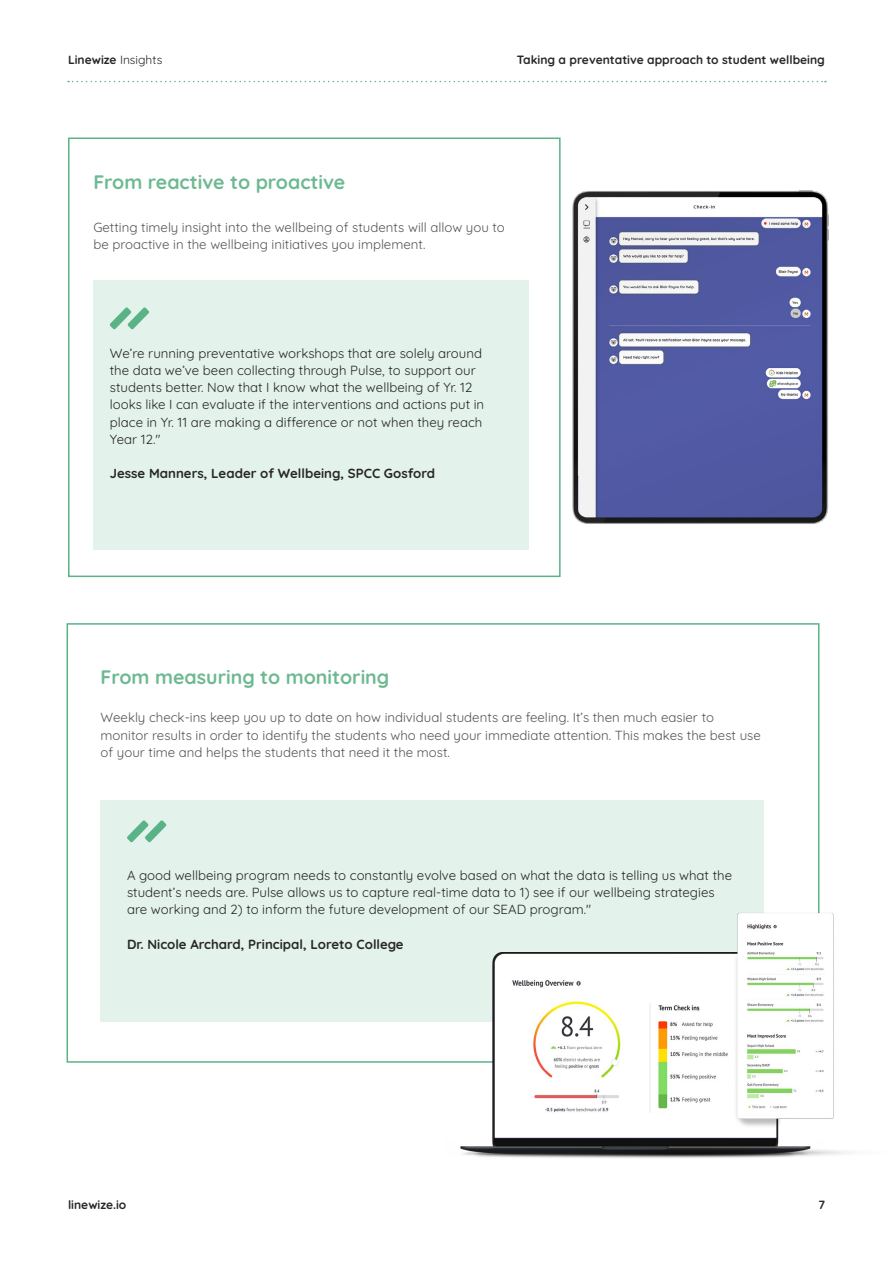
<style>
.page{position:relative;width:893px;height:1263px;background:#fff}
.page>*{position:absolute;margin:0;border:0;box-sizing:border-box;transform-origin:0 0}
.t1{font:700 19.5px "Quicksand";color:#6eb992}
.t2{font:13.2px/17.2px "Quicksand";color:#272726}
.t3{font:13.2px/17.2px "Quicksand";color:#575655}
.t4{font:700 13.2px "Quicksand";color:#272726}
.t5{font:700 12px "Quicksand";color:#272726}
.s1{font-weight:400}
</style>
<div class="page">
<svg style="left:68px;top:81px;width:758px;height:1px"></svg>
<div style="left:93px;top:280px;width:435px;height:270px;background:#e3f2ea"></div>
<div style="left:101px;top:800px;width:663px;height:221px;background:#e3f2ea"></div>
<div style="left:68px;top:138px;width:493px;height:439px;border:2px solid #5ab387"></div>
<img style="left:558px;top:171px;width:271px;height:370px">
<svg style="left:110px;top:307px;width:39px;height:22px"></svg>
<svg style="left:127px;top:820px;width:39px;height:22px"></svg>
<img style="left:436px;top:905px;width:413px;height:253px">
<p class="t5" style="left:68px;top:50px;width:96px">Linewize <span class="s1">Insights</span></p>
<p class="t5" style="left:517px;top:50px;width:310px">Taking a preventative approach to student wellbeing</p>
<h1 class="t1" style="left:93px;top:166px;width:254px">From reactive to proactive</h1>
<p class="t3" style="left:93px;top:217px;width:413px">Getting timely insight into the wellbeing of students will allow you to be proactive in the wellbeing initiatives you implement.</p>
<p class="t2" style="left:110px;top:343px;width:376px">We’re running preventative workshops that are solely around the data we’ve been collecting through Pulse, to support our students better. Now that I know what the wellbeing of Yr. 12 looks like I can evaluate if the interventions and actions put in place in Yr. 11 are making a difference or not when they reach Year 12."</p>
<p class="t4" style="left:110px;top:463px;width:327px">Jesse Manners, Leader of Wellbeing, SPCC Gosford</p>
<h1 class="t1" style="left:101px;top:662px;width:290px">From measuring to monitoring</h1>
<p class="t3" style="left:101px;top:708px;width:662px">Weekly check-ins keep you up to date on how individual students are feeling. It’s then much easier to monitor results in order to identify the students who need your immediate attention. This makes the best use of your time and helps the students that need it the most.</p>
<p class="t2" style="left:127px;top:865px;width:607px">A good wellbeing program needs to constantly evolve based on what the data is telling us what the student’s needs are. Pulse allows us to capture real-time data to 1) see if our wellbeing strategies are working and 2) to inform the future development of our SEAD program."</p>
<p class="t4" style="left:127px;top:934px;width:278px">Dr. Nicole Archard, Principal, Loreto College</p>
<p class="t5" style="left:68px;top:1196px;width:60px">linewize.io</p>
<p class="t5" style="left:818px;top:1196px;width:8px">7</p>
</div>
